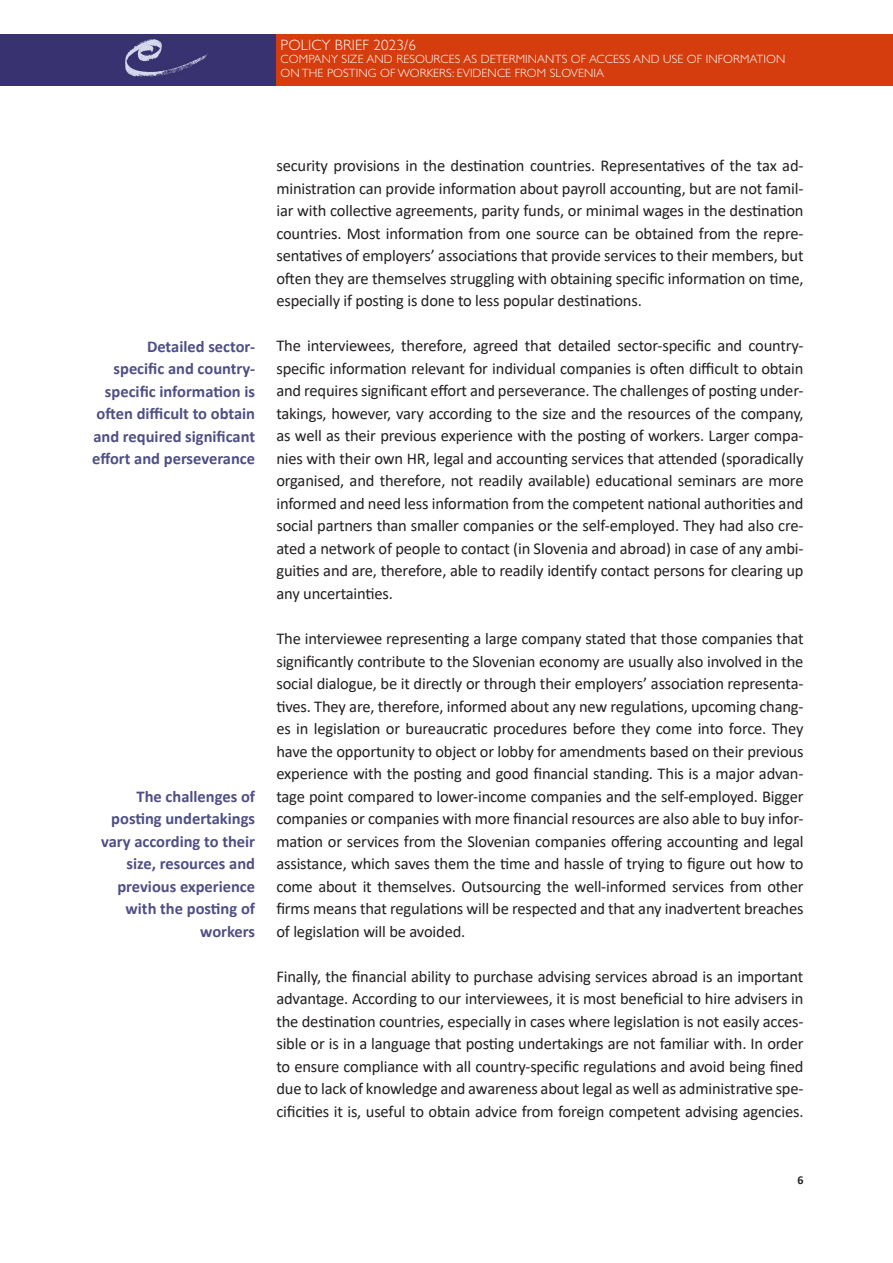
<style>
.page{position:relative;width:893px;height:1263px;background:#fff}
.page>*{position:absolute;margin:0;border:0;box-sizing:border-box;transform-origin:0 0}
.t1{font:16.5px/22.5px "Calibri";letter-spacing:-.01em;color:#231f20;text-align:justify}
.t2{font:700 16.5px/22.5px "Calibri";color:#4f4f85;text-align:right}
.t3{font:300 15px "Gill Sans Std";letter-spacing:.01em;color:#fff}
.t4{font:300 12px/13.5px "Gill Sans Std";letter-spacing:.01em;color:#fff}
.t5{font:700 12px "Calibri";color:#231f20}
</style>
<div class="page">
<div style="left:0;top:34px;width:276px;height:51px;background:#383270"></div>
<div style="left:276px;top:34px;width:617px;height:51px;background:#d53d0e"></div>
<p class="t3" style="left:281px;top:36px;width:137px">POLICY BRIEF 2023/6</p>
<p class="t4" style="left:281px;top:53px;width:506px">COMPANY SIZE AND RESOURCES AS DETERMINANTS OF ACCESS AND USE OF INFORMATION<br>ON THE POSTING OF WORKERS: EVIDENCE FROM SLOVENIA</p>
<p class="t2" style="left:92px;top:335px;width:164px">Detailed sector&shy;specific and country&shy;specific information is often difficult to obtain and required significant effort and perseverance</p>
<p class="t2" style="left:101px;top:785px;width:155px">The challenges of posting undertakings vary according to their size, resources and previous experience with the posting of workers</p>
<p class="t1" style="left:276px;top:154px;width:529px">security provisions in the destination countries. Representatives of the tax ad&shy;ministration can provide information about payroll accounting, but are not famil&shy;iar with collective agreements, parity funds, or minimal wages in the destination countries. Most information from one source can be obtained from the repre&shy;sentatives of employers’ associations that provide services to their members, but often they are themselves struggling with obtaining specific information on time, especially if posting is done to less popular destinations.</p>
<p class="t1" style="left:276px;top:334px;width:529px">The interviewees, therefore, agreed that detailed sector-specific and country&shy;specific information relevant for individual companies is often difficult to obtain and requires significant effort and perseverance. The challenges of posting under&shy;takings, however, vary according to the size and the resources of the company, as well as their previous experience with the posting of workers. Larger compa&shy;nies with their own HR, legal and accounting services that attended (sporadically organised, and therefore, not readily available) educational seminars are more informed and need less information from the competent national authorities and social partners than smaller companies or the self-employed. They had also cre&shy;ated a network of people to contact (in Slovenia and abroad) in case of any ambi&shy;guities and are, therefore, able to readily identify contact persons for clearing up any uncertainties.</p>
<p class="t1" style="left:276px;top:627px;width:529px">The interviewee representing a large company stated that those companies that significantly contribute to the Slovenian economy are usually also involved in the social dialogue, be it directly or through their employers’ association representa&shy;tives. They are, therefore, informed about any new regulations, upcoming chang&shy;es in legislation or bureaucratic procedures before they come into force. They have the opportunity to object or lobby for amendments based on their previous experience with the posting and good financial standing. This is a major advan&shy;tage point compared to lower-income companies and the self-employed. Bigger companies or companies with more financial resources are also able to buy infor&shy;mation or services from the Slovenian companies offering accounting and legal assistance, which saves them the time and hassle of trying to figure out how to come about it themselves. Outsourcing the well-informed services from other firms means that regulations will be respected and that any inadvertent breaches of legislation will be avoided.</p>
<p class="t1" style="left:276px;top:964px;width:529px">Finally, the financial ability to purchase advising services abroad is an important advantage. According to our interviewees, it is most beneficial to hire advisers in the destination countries, especially in cases where legislation is not easily acces&shy;sible or is in a language that posting undertakings are not familiar with. In order to ensure compliance with all country-specific regulations and avoid being fined due to lack of knowledge and awareness about legal as well as administrative spe&shy;cificities it is, useful to obtain advice from foreign competent advising agencies.</p>
<p class="t5" style="left:798px;top:1171px;width:8px">6</p>
</div>
